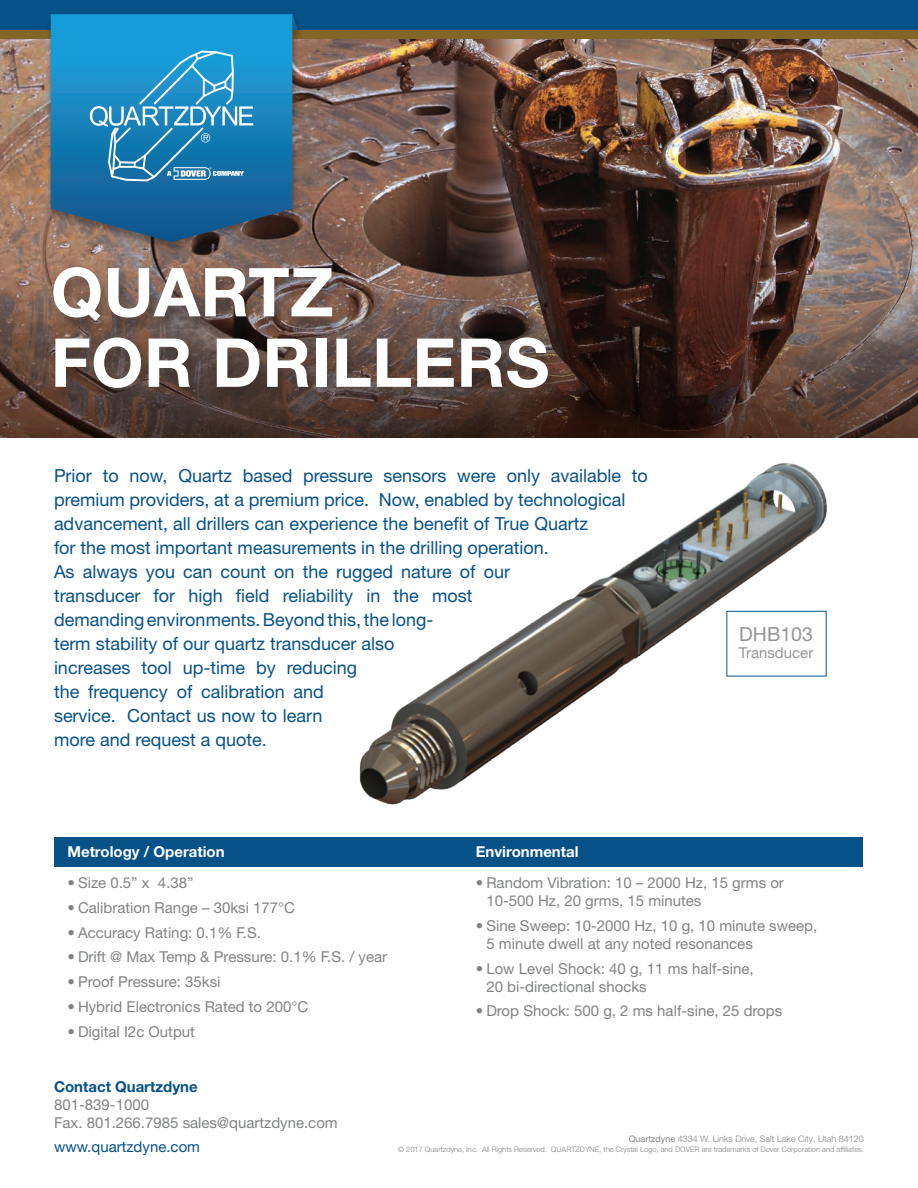
<style>
.page{position:relative;width:918px;height:1188px;background:#fff}
.page>*{position:absolute;margin:0;border:0;box-sizing:border-box;transform-origin:0 0}
.t1{font:700 67.5px/70.5px "Helvetica Neue LT Pro";letter-spacing:.005em;color:#fff}
.t2{font:19.5px "Helvetica Neue LT Pro";color:#939598}
.t3{font:18px/24px "Helvetica Neue LT Pro";color:#075189}
.t4{font:15px/18px "Helvetica Neue LT Pro";color:#808285}
.t5{font:700 15px "Helvetica Neue LT Pro";color:#fff}
.t6{font:15px "Helvetica Neue LT Pro";color:#07518a}
.t7{font:700 15px "Helvetica Neue LT Pro";color:#07518a}
.t8{font:15px "Helvetica Neue LT Pro";color:#939598}
.t9{font:300 9px "Helvetica Neue LT Pro";color:#808285}
.t10{font:300 7.5px "Helvetica Neue LT Pro";color:#808285}
.s1{font-weight:400}
</style>
<div class="page">
<img style="left:0;top:39px;width:918px;height:222px">
<svg style="left:0;top:261px;width:918px;height:177px;background:#4e372f"></svg>
<div style="left:48px;top:268px;width:512px;height:139px;background:#231f20;opacity:.4"></div>
<div style="left:0;top:0;width:918px;height:30px;background:#075189"></div>
<div style="left:54px;top:838px;width:809px;height:29px;background:#075189"></div>
<div style="left:0;top:30px;width:918px;height:9px;background:#826527"></div>
<div style="left:287px;top:15px;width:17px;height:26px;background:#231f20;opacity:.45"></div>
<div style="left:46px;top:13px;width:253px;height:240px;background:#231f20;opacity:.45"></div>
<svg style="left:51px;top:14px;width:241px;height:228px;background:#1f79aa"></svg>
<svg style="left:90px;top:51px;width:163px;height:130px;background:#3695c6"></svg>
<img style="left:359px;top:463px;width:468px;height:342px">
<div style="left:727px;top:611px;width:99px;height:65px;border:1px solid #07518a"></div>
<h1 class="t1" style="left:51px;top:255px;width:500px">QUARTZ<br>FOR DRILLERS</h1>
<p class="t3" style="left:54px;top:463px;width:595px">Prior to now, Quartz based pressure sensors were only available to premium providers, at a premium price. Now, enabled by technological advancement, all drillers can experience the benefit of True Quartz<br>for the most important measurements in the drilling operation.<br>As always you can count on the rugged nature of our<br>transducer for high field reliability in the most<br>demanding environments. Beyond this, the long-<br>term stability of our quartz transducer also<br>increases tool up-time by reducing<br>the frequency of calibration and<br>service. Contact us now to learn<br>more and request a quote.</p>
<p class="t2" style="left:739px;top:622px;width:75px">DHB103</p>
<p class="t8" style="left:739px;top:643px;width:76px">Transducer</p>
<p class="t5" style="left:68px;top:842px;width:159px">Metrology / Operation</p>
<p class="t4" style="left:68px;top:873px;width:128px">• Size 0.5” x 4.38”</p>
<p class="t4" style="left:68px;top:898px;width:229px">• Calibration Range – 30ksi 177°C</p>
<p class="t4" style="left:68px;top:923px;width:195px">• Accuracy Rating: 0.1% F.S.</p>
<p class="t4" style="left:68px;top:948px;width:321px">• Drift @ Max Temp &amp; Pressure: 0.1% F.S. / year</p>
<p class="t4" style="left:68px;top:972px;width:155px">• Proof Pressure: 35ksi</p>
<p class="t4" style="left:68px;top:997px;width:242px">• Hybrid Electronics Rated to 200°C</p>
<p class="t4" style="left:67px;top:1022px;width:129px">• Digital I2c Output</p>
<p class="t5" style="left:476px;top:842px;width:104px">Environmental</p>
<p class="t4" style="left:486px;top:873px;width:299px;text-indent:-10px">• Random Vibration: 10 – 2000 Hz, 15 grms or<br>10-500 Hz, 20 grms, 15 minutes</p>
<p class="t4" style="left:486px;top:916px;width:332px;text-indent:-10px">• Sine Sweep: 10-2000 Hz, 10 g, 10 minute sweep,<br>5 minute dwell at any noted resonances</p>
<p class="t4" style="left:486px;top:959px;width:269px;text-indent:-10px">• Low Level Shock: 40 g, 11 ms half-sine,<br>20 bi-directional shocks</p>
<p class="t4" style="left:476px;top:1002px;width:308px">• Drop Shock: 500 g, 2 ms half-sine, 25 drops</p>
<p class="t7" style="left:54px;top:1077px;width:145px">Contact Quartzdyne</p>
<p class="t4" style="left:54px;top:1095px;width:285px">801-839-1000<br>Fax. 801.266.7985 sales@quartzdyne.com</p>
<p class="t6" style="left:54px;top:1138px;width:148px">www.quartzdyne.com</p>
<p class="t9" style="left:629px;top:1133px;width:237px"><span class="s1">Quartzdyne</span> 4334 W. Links Drive, Salt Lake City, Utah 84120</p>
<p class="t10" style="left:398px;top:1145px;width:467px">© 2017 Quartzdyne, Inc. All Rights Reserved. QUARTZDYNE, the Crystal Logo, and DOVER are trademarks of Dover Corporation and affiliates.</p>
</div>
